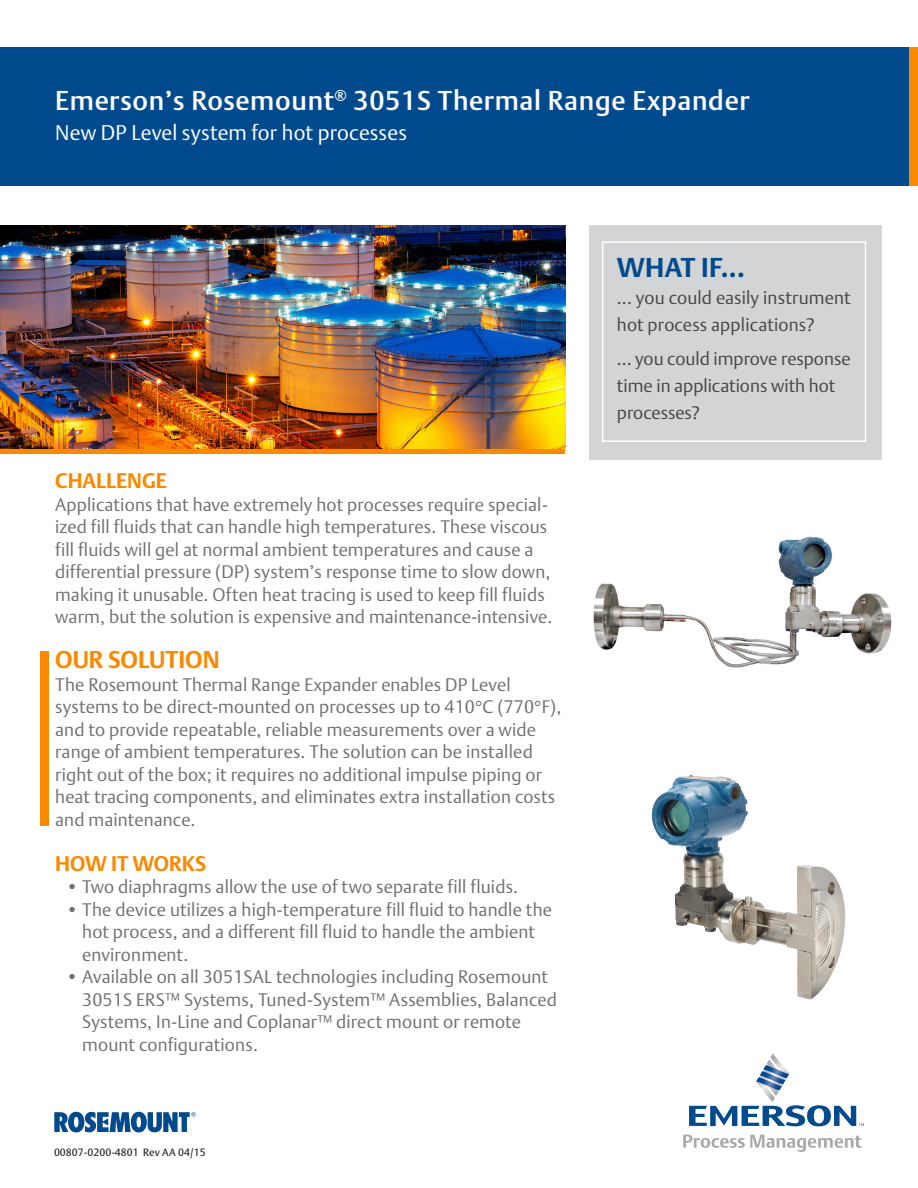
<style>
.page{position:relative;width:918px;height:1188px;background:#fff}
.page>*{position:absolute;margin:0;border:0;box-sizing:border-box;transform-origin:0 0}
.t1{font:27px "DTL Argo T Medium";letter-spacing:.025em;color:#fff}
._03a_Sidebar_Head_Bl{font:700 27px "DTL Argo T";letter-spacing:.01em;color:#004a8d}
.t2{font:700 24px "DTL Argo T";color:#fa8900}
.t3{font:300 21px "DTL Argo T";letter-spacing:.005em;color:#fff}
.t4{font:700 21px "DTL Argo T";color:#fa8900}
.t5{font:18px/22.5px "DTL Argo T Light";letter-spacing:.01em;color:#717074}
._03d_Sidebar_Body_Wh{font:300 18px/27px "DTL Argo T";color:#464748}
.t6{font:10.5px "DTL Argo T";letter-spacing:.01em;color:#231f20}
</style>
<div class="page">
<div style="left:0;top:47px;width:918px;height:139px;background:#004a8d"></div>
<svg style="left:689px;top:1053px;width:175px;height:73px"></svg>
<svg style="left:683px;top:1135px;width:178px;height:17px"></svg>
<svg style="left:54px;top:1112px;width:142px;height:20px"></svg>
<div style="left:589px;top:226px;width:293px;height:234px;background:#d3d4d6"></div>
<div style="left:602px;top:241px;width:264px;height:201px;border:2px solid #fff"></div>
<img style="left:0;top:226px;width:565px;height:223px">
<hr style="left:0;top:449px;width:565px;height:4px;background:#fa8900">
<div style="left:910px;top:47px;width:8px;height:139px;background:#fa8900"></div>
<div style="left:40px;top:651px;width:9px;height:175px;background:#fa8900"></div>
<img style="left:651px;top:775px;width:106px;height:170px">
<img style="left:593px;top:536px;width:299px;height:132px">
<p class="t1" style="left:55px;top:84px;width:696px">Emerson’s Rosemount<sup>®</sup> 3051S Thermal Range Expander</p>
<p class="t3" style="left:55px;top:120px;width:353px">New DP Level system for hot processes</p>
<p class="t4" style="left:55px;top:469px;width:113px">CHALLENGE</p>
<p class="t5" style="left:55px;top:493px;width:499px">Applications that have extremely hot processes require special&shy;ized fill fluids that can handle high temperatures. These viscous fill fluids will gel at normal ambient temperatures and cause a differential pressure (DP) system’s response time to slow down, making it unusable. Often heat tracing is used to keep fill fluids warm, but the solution is expensive and maintenance-intensive.</p>
<p class="t2" style="left:55px;top:646px;width:166px">OUR SOLUTION</p>
<p class="t5" style="left:55px;top:673px;width:508px">The Rosemount Thermal Range Expander enables DP Level systems to be direct-mounted on processes up to 410°C (770°F), and to provide repeatable, reliable measurements over a wide range of ambient temperatures. The solution can be installed right out of the box; it requires no additional impulse piping or heat tracing components, and eliminates extra installation costs and maintenance.</p>
<p class="t4" style="left:55px;top:851px;width:153px">HOW IT WORKS</p>
<p class="t5" style="left:66px;top:876px;width:454px">• Two diaphragms allow the use of two separate fill fluids.</p>
<p class="t5" style="left:82px;top:898px;width:472px;text-indent:-16px">• The device utilizes a high-temperature fill fluid to handle the hot process, and a different fill fluid to handle the ambient environment.</p>
<p class="t5" style="left:82px;top:966px;width:476px;text-indent:-16px">• Available on all 3051SAL technologies including Rosemount 3051S ERS™ Systems, Tuned-System™ Assemblies, Balanced Systems, In-Line and Coplanar™ direct mount or remote mount configurations.</p>
<p class="t6" style="left:54px;top:1146px;width:153px">00807-0200-4801 Rev AA 04/15</p>
<p class="_03a_Sidebar_Head_Bl" style="left:617px;top:252px;width:130px">WHAT IF...</p>
<p class="_03d_Sidebar_Body_Wh" style="left:617px;top:284px;width:235px">... you could easily instrument hot process applications?</p>
<p class="_03d_Sidebar_Body_Wh" style="left:617px;top:345px;width:235px">... you could improve response time in applications with hot processes?</p>
</div>
